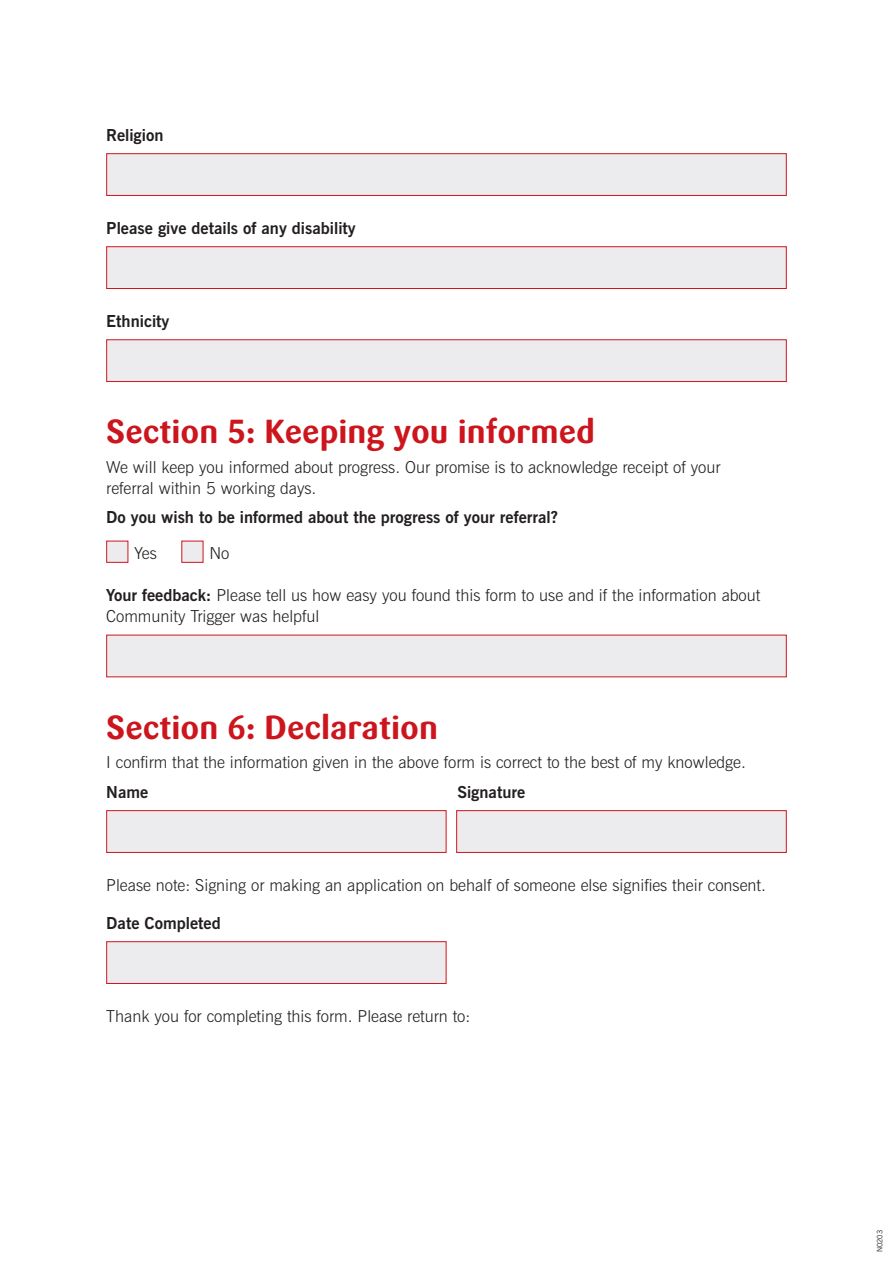
<style>
.page{position:relative;width:893px;height:1263px;background:#fff}
.page>*{position:absolute;margin:0;border:0;box-sizing:border-box;transform-origin:0 0}
.Section_Heading{font:700 33px "Sari";color:#cd151d}
.Body_Copy{font:300 16.5px/21px "News Gothic BT";color:#231f20}
.Question{font:700 16.5px "News Gothic BT";color:#231f20}
.Question-2{font:300 16.5px/21px "News Gothic BT";color:#231f20}
.Body_copy{font:7.5px "News Gothic BT";color:#231f20;scale:.95 1}
.s1{font-family:"Sari Bold Caps";font-weight:400}
.s2{font-weight:700}
</style>
<div class="page">
<div style="left:106px;top:153px;width:681px;height:43px;background:#ececee;border:1px solid #cd151d"></div>
<div style="left:106px;top:246px;width:681px;height:43px;background:#ececee;border:1px solid #cd151d"></div>
<div style="left:106px;top:339px;width:681px;height:43px;background:#ececee;border:1px solid #cd151d"></div>
<div style="left:106px;top:541px;width:22px;height:22px;background:#ececee;border:1px solid #cd151d"></div>
<div style="left:181px;top:541px;width:22px;height:22px;background:#ececee"></div>
<div style="left:106px;top:635px;width:681px;height:42px;background:#ececee"></div>
<div style="left:106px;top:810px;width:340px;height:43px;background:#ececee;border:1px solid #cd151d"></div>
<div style="left:456px;top:810px;width:331px;height:43px;background:#ececee;border:1px solid #cd151d"></div>
<div style="left:106px;top:941px;width:340px;height:43px;background:#ececee;border:1px solid #cd151d"></div>
<p class="Question" style="left:106px;top:125px;width:59px">Religion</p>
<p class="Question" style="left:106px;top:218px;width:251px">Please give details of any disability</p>
<p class="Question" style="left:106px;top:311px;width:65px">Ethnicity</p>
<p class="Section_Heading" style="left:106px;top:412px;width:490px">Section <span class="s1">5</span>: Keeping you informed</p>
<p class="Body_Copy" style="left:106px;top:456px;width:616px">We will keep you informed about progress. Our promise is to acknowledge receipt of your referral within 5 working days.</p>
<p class="Question" style="left:106px;top:507px;width:453px">Do you wish to be informed about the progress of your referral?</p>
<p class="Body_Copy" style="left:134px;top:542px;width:24px">Yes</p>
<p class="Body_Copy" style="left:209px;top:542px;width:22px">No</p>
<p class="Question-2" style="left:106px;top:585px;width:655px"><span class="s2">Your feedback:</span> Please tell us how easy you found this form to use and if the information about<br>Community Trigger was helpful</p>
<p class="Section_Heading" style="left:106px;top:707px;width:333px">Section <span class="s1">6</span>: Declaration</p>
<p class="Body_Copy" style="left:106px;top:752px;width:641px">I confirm that the information given in the above form is correct to the best of my knowledge.</p>
<p class="Question" style="left:106px;top:782px;width:44px">Name</p>
<p class="Question" style="left:457px;top:782px;width:69px">Signature</p>
<p class="Body_Copy" style="left:106px;top:874px;width:661px">Please note: Signing or making an application on behalf of someone else signifies their consent.</p>
<p class="Question" style="left:106px;top:913px;width:116px">Date Completed</p>
<p class="Body_Copy" style="left:106px;top:1005px;width:366px">Thank you for completing this form. Please return to:</p>
<p class="Body_copy" style="left:875px;top:1252px;width:25px;rotate:-90deg">N0203</p>
</div>
